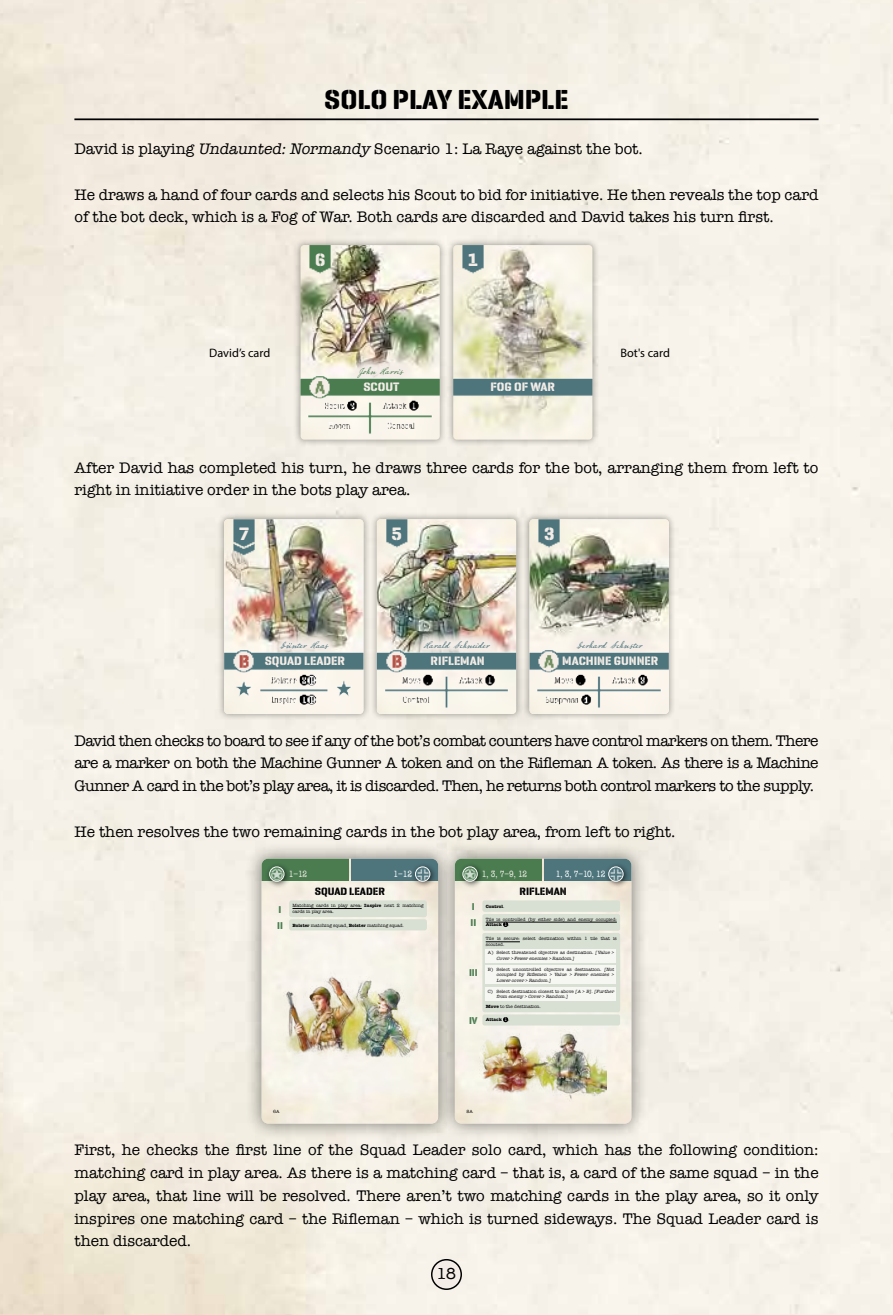
<style>
.page{position:relative;width:893px;height:1315px;background:#fff}
.page>*{position:absolute;margin:0;border:0;box-sizing:border-box;transform-origin:0 0}
.t1{font:700 28px "Geogrotesque Stencil B";color:#000}
.t2{font:700 18.38px "Geogrotesque Stencil B";color:#f4ede7}
.t3{font:16.45px "American Typewriter";color:#000}
.t4{font:15.75px/22.8px "American Typewriter";color:#000}
.t5{font:700 12.42px "Geogrotesque Stencil B";color:#f4ede7}
.t6{font:12.25px "Myriad Pro";color:#000}
.t7{font:700 10.85px "Geogrotesque Stencil B";color:#000}
.t8{font:700 10.15px "Geogrotesque Stencil B";color:#4a7c50}
.t9{font:9.28px "Dead Man's Hand WF";color:#4e747c}
.t10{font:condensed 9.28px "American Typewriter";color:#fff}
.t11{font:condensed 9.28px "American Typewriter";color:#f4ede7}
.t12{font:9.28px "Dead Man's Hand WF";color:#4a7c50}
.t13{font:4.73px/5.6px "American Typewriter";color:#000}
.t14{font:4.73px "Helvetica";color:#000}
.t15{font:italic 4.73px/5.6px "American Typewriter";color:#000;text-align:justify}
.t16{font:700 4.73px "American Typewriter";color:#000}
.s1{font-style:italic}
.s2{font-weight:700}
.s3{font-family:"Geogrotesque Stencil B";font-weight:700;font-size:10.15px;color:#4a7c50}
.s4{font-family:"Geogrotesque Stencil B";font-size:10.15px;color:#4a7c50}
.s5{font-weight:400}
.s6{font-stretch:condensed;font-size:5.08px;color:#fff}
.s7{font-style:normal}
.s8{font-weight:400;font-stretch:condensed;font-size:5.08px;color:#fff}
</style>
<div class="page">
<img style="left:0;top:0;width:893px;height:1315px">
<div style="left:432px;top:1259px;width:29px;height:30px;background:#f4ede7;border-radius:50%"></div>
<div style="left:431px;top:1259px;width:31px;height:31px;border:1px solid #000;border-radius:50%"></div>
<hr style="left:74px;top:118px;width:745px;height:2px;background:#000">
<div style="left:294px;top:238px;width:153px;height:209px;background:#000;opacity:.4"></div>
<img style="left:300px;top:245px;width:140px;height:195px">
<div style="left:446px;top:238px;width:153px;height:209px;background:#000;opacity:.4"></div>
<svg style="left:453px;top:245px;width:139px;height:195px;background:#d2d2c1"></svg>
<div style="left:217px;top:512px;width:153px;height:209px;background:#000;opacity:.4"></div>
<img style="left:224px;top:519px;width:139px;height:195px">
<div style="left:523px;top:512px;width:153px;height:209px;background:#000;opacity:.4"></div>
<img style="left:529px;top:519px;width:140px;height:195px">
<div style="left:370px;top:512px;width:153px;height:209px;background:#000;opacity:.4"></div>
<img style="left:377px;top:519px;width:139px;height:195px">
<div style="left:245px;top:842px;width:209px;height:298px;background:#000;opacity:.5"></div>
<img style="left:262px;top:858px;width:176px;height:265px">
<div style="left:262px;top:858px;width:87px;height:23px;background:#4a7c50"></div>
<div style="left:351px;top:858px;width:87px;height:23px;background:#4e747c"></div>
<div style="left:265px;top:862px;width:27px;height:27px;background:#000;opacity:.75"></div>
<img style="left:270px;top:867px;width:14px;height:14px;border-radius:7px">
<div style="left:269px;top:866px;width:15px;height:15px;border:1px solid #fff;border-radius:50%"></div>
<div style="left:411px;top:862px;width:26px;height:27px;background:#000;opacity:.75"></div>
<img style="left:415px;top:867px;width:15px;height:14px;border-radius:7px">
<div style="left:415px;top:866px;width:15px;height:15px;border:1px solid #fff;border-radius:50%"></div>
<div style="left:289px;top:900px;width:138px;height:17px;background:#d8dfd3;border-radius:2px"></div>
<hr style="left:292px;top:908px;width:70px;height:1px;background:#000">
<div style="left:289px;top:919px;width:138px;height:11px;background:#d8dfd3;border-radius:2px"></div>
<img style="left:338px;top:976px;width:86px;height:92px">
<img style="left:283px;top:972px;width:86px;height:92px">
<div style="left:438px;top:842px;width:210px;height:298px;background:#000;opacity:.5"></div>
<img style="left:455px;top:858px;width:176px;height:265px">
<div style="left:455px;top:858px;width:87px;height:23px;background:#4a7c50"></div>
<div style="left:544px;top:858px;width:87px;height:23px;background:#4e747c"></div>
<div style="left:458px;top:862px;width:27px;height:27px;background:#000;opacity:.75"></div>
<img style="left:463px;top:867px;width:14px;height:14px;border-radius:7px">
<div style="left:463px;top:866px;width:15px;height:15px;border:1px solid #fff;border-radius:50%"></div>
<div style="left:604px;top:862px;width:27px;height:27px;background:#000;opacity:.75"></div>
<img style="left:609px;top:867px;width:14px;height:14px;border-radius:7px">
<div style="left:608px;top:866px;width:15px;height:15px;border:1px solid #fff;border-radius:50%"></div>
<div style="left:482px;top:900px;width:138px;height:12px;background:#d8dfd3;border-radius:2px"></div>
<div style="left:482px;top:914px;width:138px;height:16px;background:#d8dfd3;border-radius:2px"></div>
<hr style="left:486px;top:922px;width:131px;height:1px;background:#000">
<svg style="left:503px;top:922px;width:5px;height:5px"></svg>
<div style="left:482px;top:933px;width:138px;height:79px;background:#d8dfd3;border-radius:2px"></div>
<hr style="left:486px;top:941px;width:34px;height:1px;background:#000">
<div style="left:486px;top:949px;width:130px;height:13px;background:#f6f7f3"></div>
<div style="left:486px;top:965px;width:130px;height:19px;background:#f6f7f3"></div>
<div style="left:486px;top:987px;width:130px;height:13px;background:#f6f7f3"></div>
<div style="left:482px;top:1014px;width:138px;height:11px;background:#d8dfd3;border-radius:2px"></div>
<svg style="left:503px;top:1017px;width:5px;height:5px"></svg>
<img style="left:538px;top:1029px;width:68px;height:72px">
<img style="left:480px;top:1026px;width:69px;height:73px">
<h1 class="t1" style="left:324px;top:81px;width:246px">SOLO PLAY EXAMPLE</h1>
<p class="t4" style="left:74px;top:137px;width:570px">David is playing <span class="s1">Undaunted:Normandy</span> Scenario 1: La Raye against the bot.</p>
<p class="t4" style="left:74px;top:182px;width:746px">He draws a hand of four cards and selects his Scout to bid for initiative. He then reveals the top card of the bot deck, which is a Fog of War. Both cards are discarded and David takes his turn first.</p>
<p class="t2" style="left:315px;top:248px;width:12px">6</p>
<p class="t2" style="left:468px;top:248px;width:12px">1</p>
<p class="t6" style="left:209px;top:345px;width:62px">David’s card</p>
<p class="t6" style="left:620px;top:345px;width:51px">Bot's card</p>
<p class="t12" style="left:357px;top:365px;width:47px">John Harris</p>
<p class="t5" style="left:363px;top:379px;width:37px">SCOUT</p>
<p class="t5" style="left:490px;top:379px;width:66px">FOG OF WAR</p>
<p class="t4" style="left:74px;top:455px;width:745px">After David has completed his turn, he draws three cards for the bot, arranging them from left to right in initiative order in the bots play area.</p>
<p class="t14" style="left:277px;top:462px;width:67px">UN_cards_US_full_v2.indd 15</p>
<p class="t14" style="left:421px;top:462px;width:41px">04/02/2019 15:19</p>
<p class="t14" style="left:430px;top:462px;width:77px">UN_cards_German_full_v2.indd 54</p>
<p class="t14" style="left:573px;top:462px;width:41px">04/02/2019 15:10</p>
<p class="t2" style="left:239px;top:522px;width:12px">7</p>
<p class="t9" style="left:280px;top:639px;width:50px">Gunter Haas</p>
<p class="t5" style="left:265px;top:653px;width:82px">SQUAD LEADER</p>
<p class="t2" style="left:391px;top:522px;width:12px">5</p>
<p class="t9" style="left:424px;top:639px;width:67px">Harald Schneider</p>
<p class="t5" style="left:431px;top:653px;width:56px">RIFLEMAN</p>
<p class="t2" style="left:544px;top:522px;width:12px">3</p>
<p class="t9" style="left:576px;top:639px;width:67px">Gerhard Schuster</p>
<p class="t5" style="left:562px;top:653px;width:98px">MACHINE GUNNER</p>
<p class="t4" style="left:74px;top:728px;width:746px;text-align:justify">David then checks to board to see if any of the bot’s combat counters have control markers on them. There are a marker on both the Machine Gunner A token and on the Rifleman A token. As there is a Machine Gunner A card in the bot’s play area, it is discarded. Then, he returns both control markers to the supply.</p>
<p class="t4" style="left:74px;top:819px;width:602px">He then resolves the two remaining cards in the bot play area, from left to right.</p>
<p class="t14" style="left:201px;top:736px;width:77px">UN_cards_German_full_v2.indd 21</p>
<p class="t14" style="left:344px;top:736px;width:41px">04/02/2019 15:09</p>
<p class="t14" style="left:354px;top:736px;width:77px">UN_cards_German_full_v2.indd 24</p>
<p class="t14" style="left:497px;top:736px;width:41px">04/02/2019 15:09</p>
<p class="t14" style="left:506px;top:736px;width:77px">UN_cards_German_full_v2.indd 18</p>
<p class="t14" style="left:650px;top:736px;width:41px">04/02/2019 15:09</p>
<p class="t11" style="left:289px;top:867px;width:20px">1–12</p>
<p class="t7" style="left:315px;top:884px;width:72px">SQUAD LEADER</p>
<p class="t10" style="left:394px;top:867px;width:20px">1–12</p>
<p class="t8" style="left:279px;top:902px;width:4px">I</p>
<p class="t13" style="left:292px;top:902px;width:133px">Matching cards in play area: <span class="s2">Inspire</span> next 2 matching cards in play area.</p>
<p class="t13" style="left:277px;top:922px;width:128px"><span class="s3">II</span> <span class="s2">Bolster</span> matching squad, <span class="s2">Bolster</span> matching squad.</p>
<p class="t11" style="left:482px;top:867px;width:47px">1, 3, 7–9, 12</p>
<p class="t16" style="left:472px;top:902px;width:34px"><span class="s4">I</span> Control<span class="s5">.</span></p>
<p class="t8" style="left:470px;top:916px;width:7px">II</p>
<p class="t13" style="left:486px;top:916px;width:133px">Tile is controlled (by either side) and enemy occupied:<br><span class="s2">Attack</span> <span class="s6">1</span> .</p>
<p class="t10" style="left:556px;top:867px;width:51px">1, 3, 7–10, 12</p>
<p class="t7" style="left:519px;top:884px;width:49px">RIFLEMAN</p>
<p class="t13" style="left:486px;top:935px;width:133px">Tile is secure: select destination within 1 tile that is scouted.</p>
<p class="t13" style="left:496px;top:950px;width:120px;text-indent:-9px">A) Select threatened objective as destination. <span class="s1">[Value &gt;<br>Cover &gt; Fewer enemies &gt; Random.]</span></p>
<p class="t15" style="left:496px;top:966px;width:120px;text-indent:-9px"><span class="s7">B) Select uncontrolled objective as destination.</span> [Not occupied by Riflemen &gt; Value &gt; Fewer enemies &gt; Lower cover &gt; Random.]</p>
<p class="t15" style="left:496px;top:988px;width:120px;text-indent:-9px"><span class="s7">C) Select destination closest to above</span> [A &gt; B].[Further from enemy &gt; Cover &gt; Random.]</p>
<p class="t13" style="left:486px;top:1004px;width:57px"><span class="s2">Move</span> to the destination.</p>
<p class="t16" style="left:469px;top:1015px;width:42px"><span class="s4">IV</span> Attack <span class="s8">1</span> <span class="s5">.</span></p>
<p class="t8" style="left:469px;top:966px;width:10px">III</p>
<p class="t13" style="left:273px;top:1108px;width:8px">6A</p>
<p class="t13" style="left:466px;top:1108px;width:8px">8A</p>
<p class="t4" style="left:74px;top:1138px;width:746px;text-align:justify">First, he checks the first line of the Squad Leader solo card, which has the following condition: matching card in play area. As there is a matching card – that is, a card of the same squad – in the play area, that line will be resolved. There aren’t two matching cards in the play area, so it only inspires one matching card – the Rifleman – which is turned sideways. The Squad Leader card is then discarded.</p>
<p class="t3" style="left:437px;top:1261px;width:21px">18</p>
</div>
